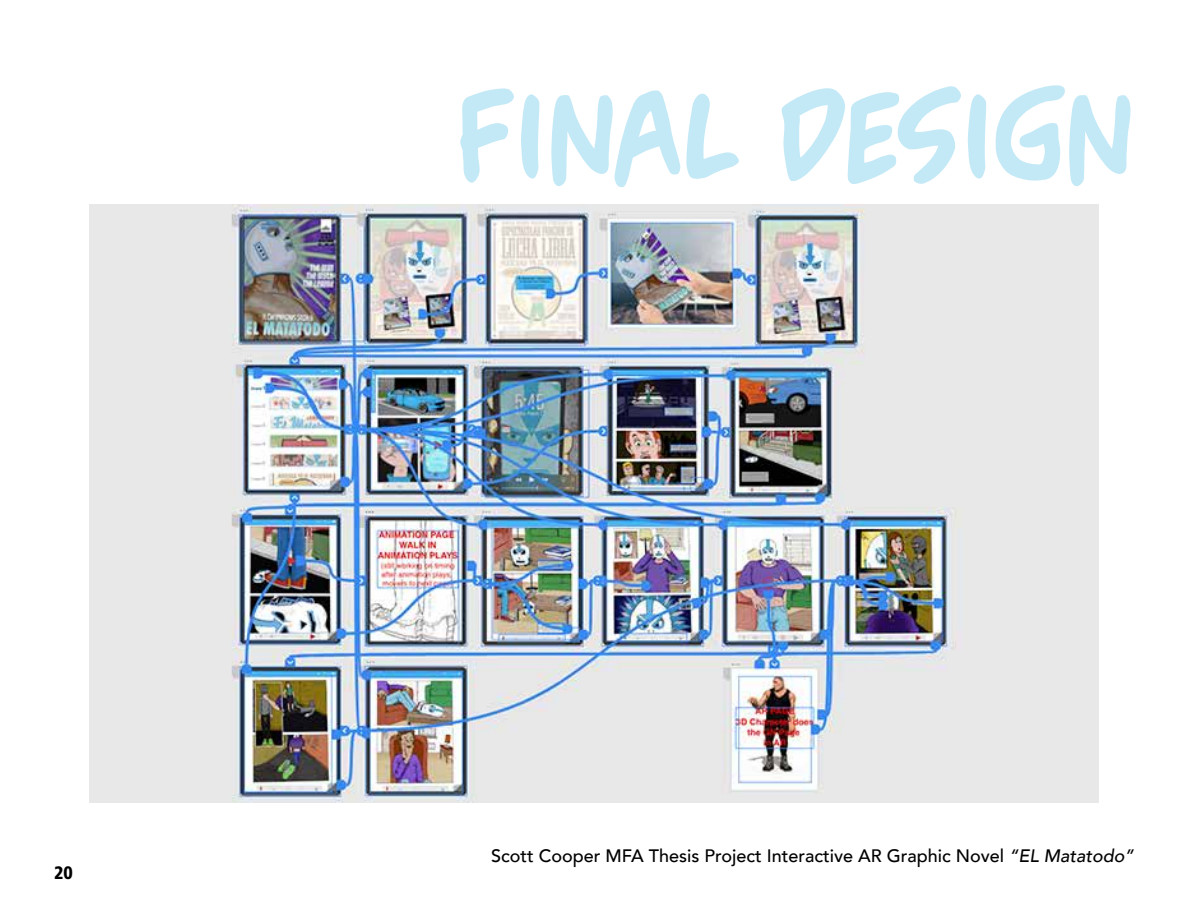
<style>
.page{position:relative;width:1188px;height:918px;background:#fff}
.page>*{position:absolute;margin:0;border:0;box-sizing:border-box;transform-origin:0 0}
.t1{font:171px "Blambastic Alt BB";color:#c3e9f7}
.t2{font:500 18px "Avenir";color:#000}
.t3{font:900 condensed 18px "Frutiger LT Std";color:#000}
.s1{font-style:italic}
</style>
<div class="page">
<img style="left:89px;top:204px;width:1010px;height:598px">
<p class="t3" style="left:54px;top:862px;width:20px">20</p>
<h1 class="t1" style="left:457px;top:24px;width:679px">final design</h1>
<p class="t2" style="left:491px;top:841px;width:644px">Scott Cooper MFA Thesis Project Interactive AR Graphic Novel <span class="s1">“EL Matatodo”</span></p>
</div>
